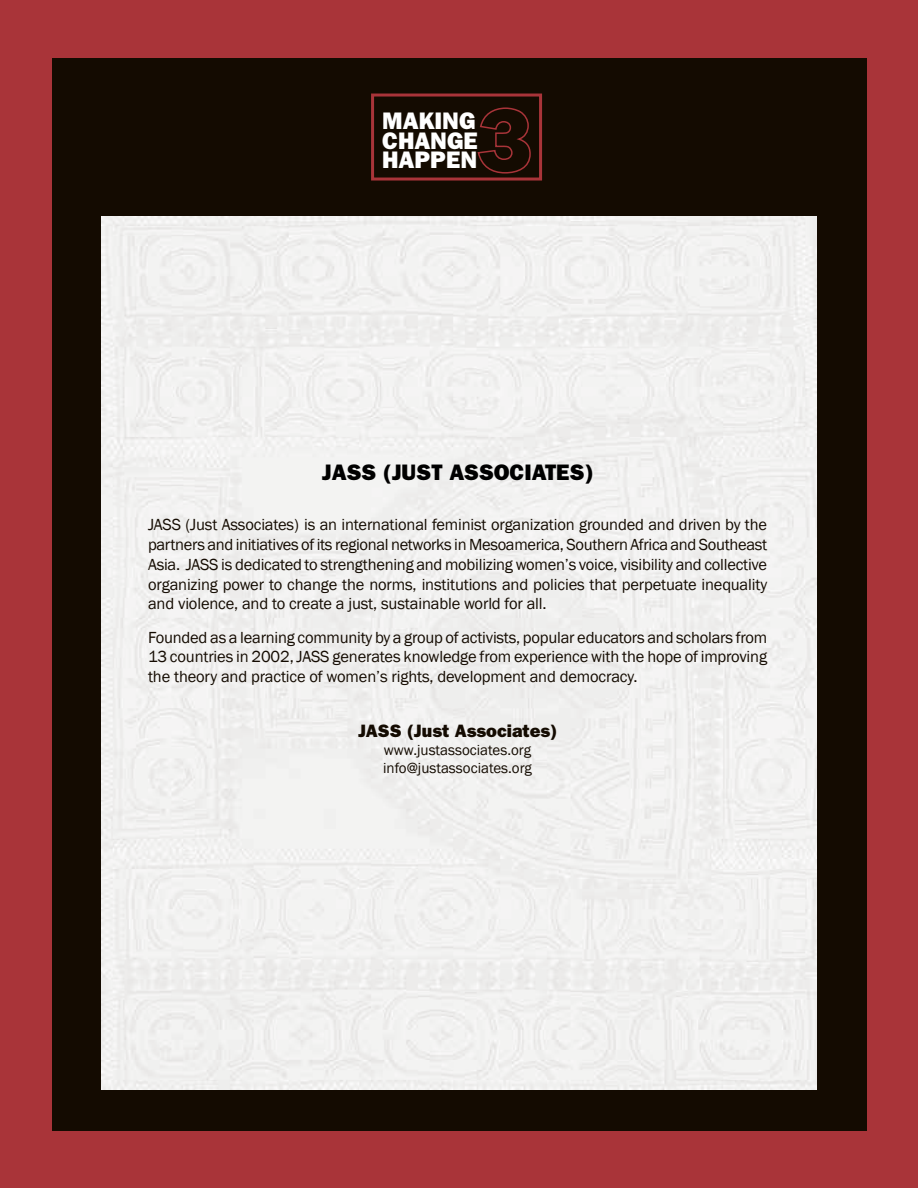
<style>
.page{position:relative;width:918px;height:1188px;background:#a93439}
.page>*{position:absolute;margin:0;border:0;box-sizing:border-box;transform-origin:0 0}
.t1{font:800 24px/19.5px "Franklin Gothic";color:#fff;text-align:justify}
.t2{font:800 22.5px "Franklin Gothic";color:#000}
.t3{font:800 18px "Franklin Gothic";color:#140b01}
.t4{font:16.5px/19.8px "Franklin Gothic";letter-spacing:-.01em;color:#140b01;text-align:justify}
.t5{font:15px/18px "Franklin Gothic";color:#140b01}
</style>
<div class="page">
<div style="left:52px;top:58px;width:815px;height:1073px;background:#140b01"></div>
<div style="left:102px;top:217px;width:715px;height:873px;background:#f1f1f0"></div>
<div style="left:371px;top:94px;width:171px;height:87px;border:3px solid #a93439"></div>
<svg style="left:477px;top:107px;width:54px;height:67px"></svg>
<h1 class="t1" style="left:382px;top:111px;width:97px">MAKING CHANGE HAPPEN</h1>
<h2 class="t2" style="left:322px;top:459px;width:273px">JASS (JUST ASSOCIATES)</h2>
<p class="t4" style="left:148px;top:515px;width:621px">JASS (Just Associates) is an international feminist organization grounded and driven by the partners and initiatives of its regional networks in Mesoamerica, Southern Africa and Southeast Asia. JASS is dedicated to strengthening and mobilizing women’s voice, visibility and collective organizing power to change the norms, institutions and policies that perpetuate inequality and violence, and to create a just, sustainable world for all.</p>
<p class="t4" style="left:148px;top:628px;width:621px">Founded as a learning community by a group of activists, popular educators and scholars from 13 countries in 2002, JASS generates knowledge from experience with the hope of improving the theory and practice of women’s rights, development and democracy.</p>
<p class="t3" style="left:358px;top:720px;width:201px">JASS (Just Associates)</p>
<p class="t5" style="left:383px;top:741px;width:150px">www.justassociates.org info@justassociates.org</p>
</div>
